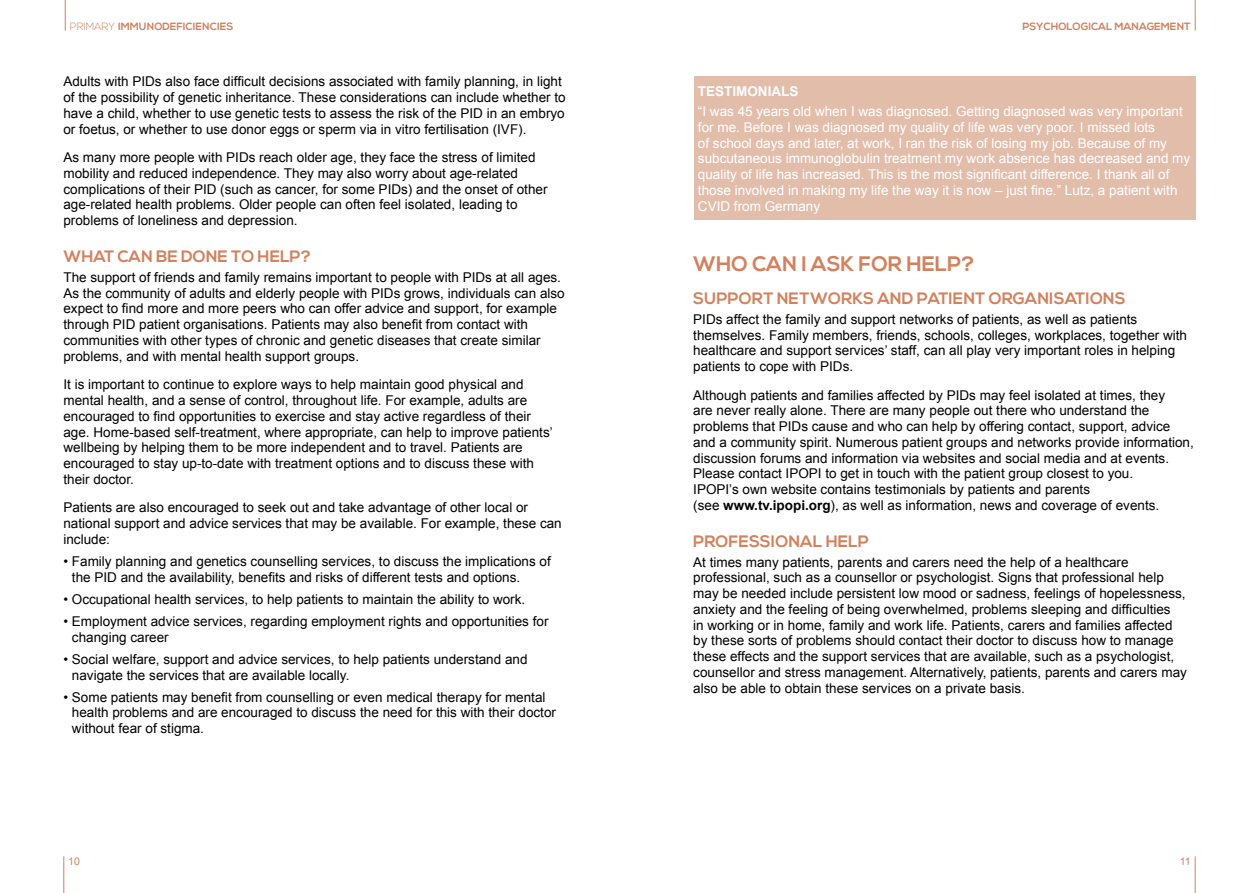
<style>
.page{position:relative;width:1259px;height:893px;background:#fff}
.page>*{position:absolute;margin:0;border:0;box-sizing:border-box;transform-origin:0 0}
.t1{font:700 21px "Nexa";color:#d2825e}
.t2{font:700 16.5px "Nexa";color:#d2825e}
.t3{font:13.5px/15.8px "Arial";color:#000}
.t4{font:13.5px/15.8px "Arial";color:#fff}
.t5{font:700 13.5px "Arial";color:#fff}
.t6{font:700 10.5px "Nexa";color:#d2825e}
.t7{font:10.5px "Arial";color:#d2825e}
.s1{font-weight:300}
.s2{font-weight:700}
</style>
<div class="page">
<hr style="left:1194px;top:856px;width:1px;height:37px;background:#d2825e">
<hr style="left:63px;top:856px;width:1px;height:37px;background:#d2825e">
<hr style="left:1194px;top:0;width:1px;height:31px;background:#d2825e">
<hr style="left:65px;top:0;width:1px;height:31px;background:#d2825e">
<div style="left:693px;top:77px;width:502px;height:143px;background:#e2bdaa"></div>
<p class="t6" style="left:70px;top:20px;width:165px"><span class="s1">PRIMARY</span> IMMUNODEFICIENCIES</p>
<p class="t6" style="left:1022px;top:20px;width:170px">PSYCHOLOGICAL MANAGEMENT</p>
<p class="t3" style="left:63px;top:74px;width:504px">Adults with PIDs also face difficult decisions associated with family planning, in light of the possibility of genetic inheritance. These considerations can include whether to have a child, whether to use genetic tests to assess the risk of the PID in an embryo or foetus, or whether to use donor eggs or sperm via in vitro fertilisation (IVF).</p>
<p class="t3" style="left:63px;top:150px;width:485px">As many more people with PIDs reach older age, they face the stress of limited mobility and reduced independence. They may also worry about age-related complications of their PID (such as cancer, for some PIDs) and the onset of other age-related health problems. Older people can often feel isolated, leading to problems of loneliness and depression.</p>
<p class="t2" style="left:63px;top:247px;width:249px">WHAT CAN BE DONE TO HELP?</p>
<p class="t3" style="left:63px;top:269px;width:503px">The support of friends and family remains important to people with PIDs at all ages.<br>As the community of adults and elderly people with PIDs grows, individuals can also expect to find more and more peers who can offer advice and support, for example through PID patient organisations. Patients may also benefit from contact with communities with other types of chronic and genetic diseases that create similar problems, and with mental health support groups.</p>
<p class="t3" style="left:63px;top:377px;width:491px">It is important to continue to explore ways to help maintain good physical and mental health, and a sense of control, throughout life. For example, adults are encouraged to find opportunities to exercise and stay active regardless of their age. Home-based self-treatment, where appropriate, can help to improve patients’ wellbeing by helping them to be more independent and to travel. Patients are encouraged to stay up-to-date with treatment options and to discuss these with their doctor.</p>
<p class="t3" style="left:63px;top:500px;width:500px">Patients are also encouraged to seek out and take advantage of other local or national support and advice services that may be available. For example, these can include:</p>
<p class="t3" style="left:72px;top:553px;width:480px;text-indent:-9px">• Family planning and genetics counselling services, to discuss the implications of the PID and the availability, benefits and risks of different tests and options.</p>
<p class="t3" style="left:63px;top:591px;width:463px">• Occupational health services, to help patients to maintain the ability to work.</p>
<p class="t3" style="left:72px;top:613px;width:478px;text-indent:-9px">• Employment advice services, regarding employment rights and opportunities for changing career</p>
<p class="t3" style="left:72px;top:651px;width:457px;text-indent:-9px">• Social welfare, support and advice services, to help patients understand and navigate the services that are available locally.</p>
<p class="t3" style="left:72px;top:689px;width:485px;text-indent:-9px">• Some patients may benefit from counselling or even medical therapy for mental health problems and are encouraged to discuss the need for this with their doctor without fear of stigma.</p>
<p class="t5" style="left:698px;top:82px;width:102px">TESTIMONIALS</p>
<p class="t4" style="left:698px;top:104px;width:494px">“I was 45 years old when I was diagnosed. Getting diagnosed was very important for me. Before I was diagnosed my quality of life was very poor. I missed lots<br>of school days and later, at work, I ran the risk of losing my job. Because of my subcutaneous immunoglobulin treatment my work absence has decreased and my quality of life has increased. This is the most significant difference. I thank all of those involved in making my life the way it is now – just fine.” Lutz, a patient with CVID from Germany</p>
<h1 class="t1" style="left:693px;top:252px;width:283px">WHO CAN I ASK FOR HELP?</h1>
<p class="t2" style="left:693px;top:289px;width:434px">SUPPORT NETWORKS AND PATIENT ORGANISATIONS</p>
<p class="t3" style="left:693px;top:311px;width:495px">PIDs affect the family and support networks of patients, as well as patients themselves. Family members, friends, schools, colleges, workplaces, together with healthcare and support services’ staff, can all play very important roles in helping patients to cope with PIDs.</p>
<p class="t3" style="left:693px;top:387px;width:502px">Although patients and families affected by PIDs may feel isolated at times, they<br>are never really alone. There are many people out there who understand the problems that PIDs cause and who can help by offering contact, support, advice and a community spirit. Numerous patient groups and networks provide information, discussion forums and information via websites and social media and at events.<br>Please contact IPOPI to get in touch with the patient group closest to you.<br>IPOPI’s own website contains testimonials by patients and parents<br>(see <span class="s2">www.tv.ipopi.org</span>), as well as information, news and coverage of events.</p>
<p class="t2" style="left:693px;top:531px;width:177px">PROFESSIONAL HELP</p>
<p class="t3" style="left:693px;top:554px;width:495px">At times many patients, parents and carers need the help of a healthcare professional, such as a counsellor or psychologist. Signs that professional help may be needed include persistent low mood or sadness, feelings of hopelessness, anxiety and the feeling of being overwhelmed, problems sleeping and difficulties<br>in working or in home, family and work life. Patients, carers and families affected by these sorts of problems should contact their doctor to discuss how to manage these effects and the support services that are available, such as a psychologist, counsellor and stress management. Alternatively, patients, parents and carers may also be able to obtain these services on a private basis.</p>
<p class="t7" style="left:68px;top:855px;width:13px">10</p>
<p class="t7" style="left:1179px;top:855px;width:12px">11</p>
</div>
